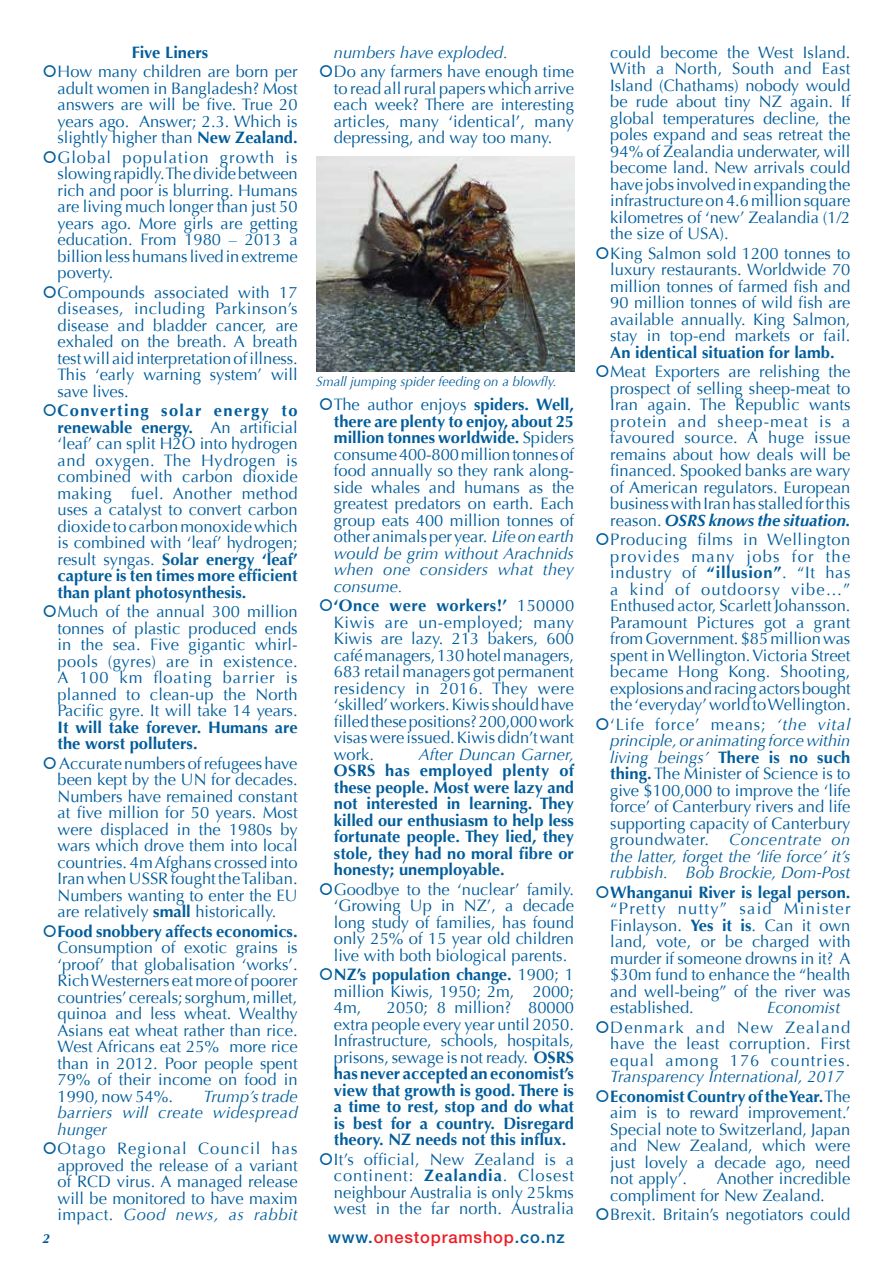
<style>
.page{position:relative;width:893px;height:1263px;background:#fff}
.page>*{position:absolute;margin:0;border:0;box-sizing:border-box;transform-origin:0 0}
.t1{font:16.5px/16.5px "Optima";color:#005d9c;text-align:justify}
.t2{font:700 16.5px/16.5px "Optima";color:#005d9c;text-align:justify}
.t3{font:italic 16.5px/16.5px "Optima";color:#005d9c;text-align:justify}
.t4{font:500 16.5px "Helvetica Neue LT Std";letter-spacing:.05em;color:#ed1d24}
.t5{font:italic 13.5px "Optima";color:#005d9c}
.t6{font:italic 700 13.5px "Optima";color:#005d9c}
.s1{font-weight:700}
.s2{font-style:italic}
.s3{font-weight:400}
.s4{color:#005d9c}
.s5{font-weight:700;font-style:italic}
.s6{font-weight:700;font-style:normal}
.s7{font-style:normal}
</style>
<div class="page">
<img style="left:316px;top:157px;width:258px;height:215px">
<p class="t2" style="left:132px;top:44px;width:78px">Five Liners</p>
<p class="t1" style="left:58px;top:64px;width:242px">How many children are born per adult women in Bangladesh? Most answers are will be five. True 20 years ago. Answer; 2.3. Which is slightly higher than <span class="s1">New Zealand.</span></p>
<p class="t1" style="left:58px;top:149px;width:242px">Global population growth is slowing rapidly. The divide between rich and poor is blurring. Humans are living much longer than just 50 years ago. More girls are getting education. From 1980 – 2013 a billion less humans lived in extreme poverty.</p>
<p class="t1" style="left:58px;top:284px;width:242px">Compounds associated with 17 diseases, including Parkinson’s disease and bladder cancer, are exhaled on the breath. A breath test will aid interpretation of illness.<br>This ‘early warning system’ will save lives.</p>
<p class="t1" style="left:58px;top:402px;width:242px"><span class="s1">Converting solar energy to renewable energy.</span> An artificial ‘leaf’ can split H2O into hydrogen and oxygen. The Hydrogen is combined with carbon dioxide making fuel. Another method uses a catalyst to convert carbon dioxide to carbon monoxide which is combined with ‘leaf’ hydrogen; result syngas. <span class="s1">Solar energy ‘leaf’ capture is ten times more efficient than plant photosynthesis.</span></p>
<p class="t1" style="left:58px;top:603px;width:242px">Much of the annual 300 million tonnes of plastic produced ends in the sea. Five gigantic whirl&shy;pools (gyres) are in existence.<br>A 100 km floating barrier is planned to clean-up the North Pacific gyre. It will take 14 years.</p>
<p class="t2" style="left:58px;top:719px;width:242px">It will take forever. Humans are the worst polluters.</p>
<p class="t1" style="left:58px;top:755px;width:242px">Accurate numbers of refugees have been kept by the UN for decades.<br>Numbers have remained constant at five million for 50 years. Most were displaced in the 1980s by wars which drove them into local countries. 4m Afghans crossed into Iran when USSR fought the Taliban.<br>Numbers wanting to enter the EU are relatively <span class="s1">small</span> historically.</p>
<p class="t2" style="left:58px;top:923px;width:242px">Food snobbery affects economics.</p>
<p class="t1" style="left:58px;top:939px;width:242px">Consumption of exotic grains is ‘proof’ that globalisation ‘works’.<br>Rich Westerners eat more of poorer countries’ cereals; sorghum, millet, quinoa and less wheat. Wealthy Asians eat wheat rather than rice.<br>West Africans eat 25% more rice than in 2012. Poor people spent 79% of their income on food in 1990, now 54%.</p>
<p class="t3" style="left:58px;top:1088px;width:242px;text-indent:146px">Trump’s trade barriers will create widespread hunger</p>
<p class="t1" style="left:58px;top:1140px;width:242px">Otago Regional Council has approved the release of a variant of RCD virus. A managed release will be monitored to have maxim impact. <span class="s2">Good news, as rabbit</span></p>
<p class="t3" style="left:334px;top:44px;width:176px">numbers have exploded.</p>
<p class="t1" style="left:334px;top:64px;width:242px">Do any farmers have enough time to read all rural papers which arrive each week? There are interesting articles, many ‘identical’, many depressing, and way too many.</p>
<p class="t5" style="left:316px;top:373px;width:242px">Small jumping spider feeding on a blowfly.</p>
<p class="t1" style="left:334px;top:397px;width:242px">The author enjoys <span class="s1">spiders. Well, there are plenty to enjoy, about 25 million tonnes worldwide.</span> Spiders consume 400-800 million tonnes of food annually so they rank along&shy;side whales and humans as the greatest predators on earth. Each group eats 400 million tonnes of other animals per year. <span class="s2">Life on earth would be grim without Arachnids when one considers what they consume.</span></p>
<p class="t1" style="left:334px;top:597px;width:242px"><span class="s1">‘Once were workers!’</span> 150000<br>Kiwis are un-employed; many Kiwis are lazy. 213 bakers, 600 café managers, 130 hotel managers, 683 retail managers got permanent residency in 2016. They were ‘skilled’ workers. Kiwis should have filled these positions? 200,000 work visas were issued. Kiwis didn’t want work.</p>
<p class="t3" style="left:419px;top:746px;width:157px">After Duncan Garner,</p>
<p class="t2" style="left:334px;top:762px;width:242px">OSRS has employed plenty of these people. Most were lazy and not interested in learning. They killed our enthusiasm to help less fortunate people. They lied, they stole, they had no moral fibre or honesty; unemployable.</p>
<p class="t1" style="left:334px;top:881px;width:242px">Goodbye to the ‘nuclear’ family. ‘Growing Up in NZ’, a decade long study of families, has found only 25% of 15 year old children live with both biological parents.</p>
<p class="t1" style="left:334px;top:966px;width:242px"><span class="s1">NZ’s population change.</span> 1900; 1 million Kiwis, 1950; 2m, 2000; 4m,</p>
<p class="t2" style="left:334px;top:999px;width:242px;text-indent:53px"><span class="s3">2050; 8 million? 80000 extra people every year until 2050.<br>Infrastructure, schools, hospitals, prisons, sewage is not ready.</span> OSRS has never accepted an economist’s view that growth is good. There is a time to rest, stop and do what is best for a country. Disregard theory. NZ needs not this influx.</p>
<p class="t1" style="left:334px;top:1151px;width:242px">It’s official, New Zealand is a continent: <span class="s1">Zealandia</span>. Closest neighbour Australia is only 25kms west in the far north. Australia</p>
<p class="t6" style="left:43px;top:1231px;width:9px">2</p>
<p class="t4" style="left:328px;top:1227px;width:238px"><span class="s4">www.</span>onestopramshop<span class="s4">.co.nz</span></p>
<p class="t1" style="left:610px;top:44px;width:242px">could become the West Island.<br>With a North, South and East Island (Chathams) nobody would be rude about tiny NZ again. If global temperatures decline, the poles expand and seas retreat the 94% of Zealandia underwater, will become land. New arrivals could have jobs involved in expanding the infrastructure on 4.6 million square kilometres of ‘new’ Zealandia (1/2 the size of USA).</p>
<p class="t1" style="left:610px;top:245px;width:242px">King Salmon sold 1200 tonnes to luxury restaurants. Worldwide 70 million tonnes of farmed fish and 90 million tonnes of wild fish are available annually. King Salmon, stay in top-end markets or fail.</p>
<p class="t2" style="left:610px;top:344px;width:226px">An identical situation for lamb.</p>
<p class="t1" style="left:610px;top:363px;width:242px">Meat Exporters are relishing the prospect of selling sheep-meat to Iran again. The Republic wants protein and sheep-meat is a favoured source. A huge issue remains about how deals will be financed. Spooked banks are wary of American regulators. European business with Iran has stalled for this reason. <span class="s5">OSRS knows the situation.</span></p>
<p class="t1" style="left:610px;top:531px;width:242px">Producing films in Wellington provides many jobs for the industry of <span class="s1">“illusion”</span>. “It has a kind of outdoorsy vibe…” Enthused actor, Scarlett Johansson.<br>Paramount Pictures got a grant from Government. $85 million was spent in Wellington. Victoria Street became Hong Kong. Shooting, explosions and racing actors bought the ‘everyday’ world to Wellington.</p>
<p class="t1" style="left:610px;top:716px;width:242px">‘Life force’ means; <span class="s2">‘the vital principle, or animating force within living beings’</span> <span class="s1">There is no such thing.</span> The Minister of Science is to give $100,000 to improve the ‘life force’ of Canterbury rivers and life supporting capacity of Canterbury groundwater. <span class="s2">Concentrate on the latter, forget the ‘life force’ it’s rubbish. Bob Brockie, Dom-Post</span></p>
<p class="t2" style="left:610px;top:884px;width:242px">Whanganui River is legal person.</p>
<p class="t1" style="left:610px;top:900px;width:242px">“Pretty nutty” said Minister Finlayson. <span class="s1">Yes it is</span>. Can it own land, vote, or be charged with murder if someone drowns in it? A $30m fund to enhance the “health and well-being” of the river was established.</p>
<p class="t3" style="left:767px;top:999px;width:75px">Economist</p>
<p class="t1" style="left:610px;top:1019px;width:242px">Denmark and New Zealand have the least corruption. First equal among 176 countries.</p>
<p class="t3" style="left:610px;top:1067px;width:242px;line-height:19.5px">Transparency International, 2017<br><span class="s6">Economist Country of the Year.</span> <span class="s7">The</span></p>
<p class="t1" style="left:610px;top:1104px;width:242px">aim is to reward improvement.’ Special note to Switzerland, Japan and New Zealand, which were just lovely a decade ago, need not apply’.</p>
<p class="t1" style="left:610px;top:1170px;width:242px;text-indent:107px">Another incredible compliment for New Zealand.</p>
<p class="t1" style="left:610px;top:1206px;width:242px">Brexit. Britain’s negotiators could</p>
</div>
